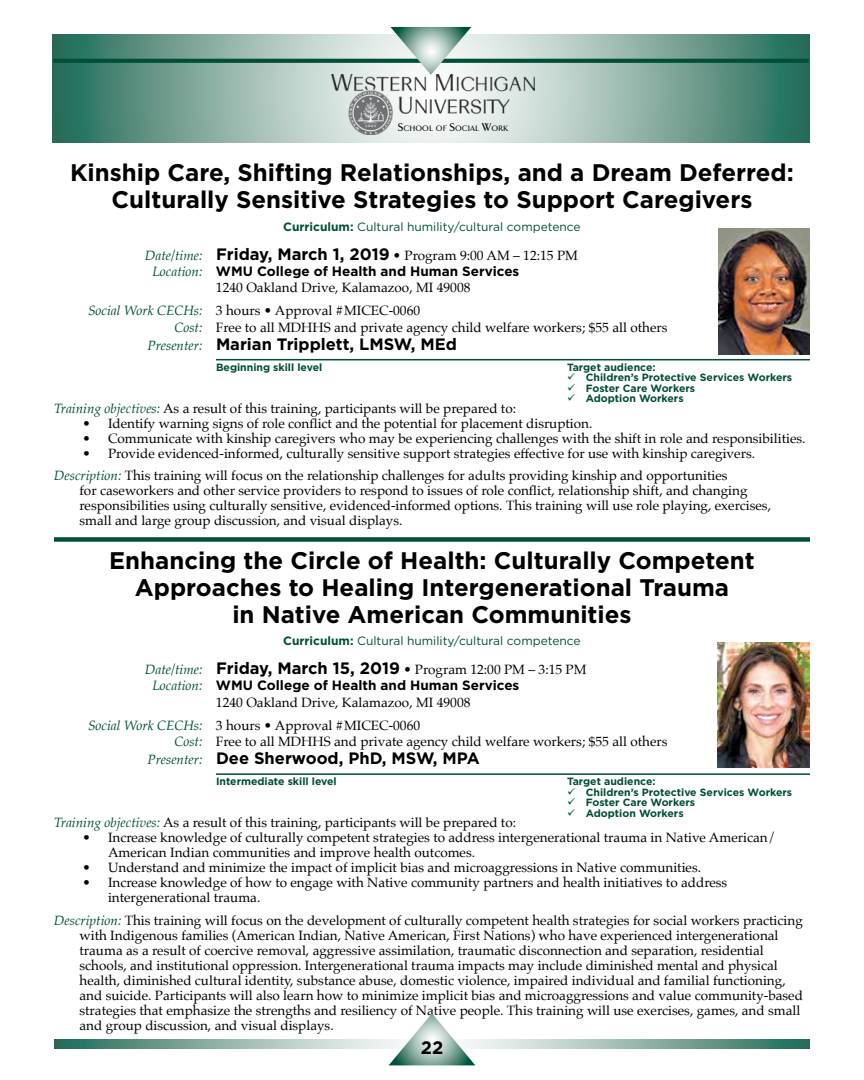
<style>
.page{position:relative;width:864px;height:1080px;background:#fff}
.page>*{position:absolute;margin:0;border:0;box-sizing:border-box;transform-origin:0 0}
.t1{font:700 24px/27px "Gotham";color:#000;text-align:center}
.t2{font:700 18px "Gotham";color:#000}
.t3{font:700 16.5px "Gotham";color:#000}
.t4{font:13.5px/15px "Palatino";color:#000}
.t5{font:700 13.5px "Gotham";color:#000}
.t6{font:12px "Gotham";color:#004f39}
.t7{font:700 10.5px "Gotham";color:#004f39}
.t8{font:500 8.1px "Arrow";letter-spacing:.055em;color:#000}
.s1{font-size:11.55px}
.s2{font-weight:700}
.s3{font-style:italic;color:#004f39}
.s4{font-family:"Gotham";font-weight:700;font-size:16.5px}
.s5{font-family:"Palatino";font-weight:400;font-style:italic;color:#004f39}
.s6{font-family:"Palatino";font-weight:400;font-style:italic;font-size:13.5px;color:#004f39}
</style>
<div class="page">
<svg style="left:53px;top:35px;width:756px;height:107px;background:#84ab9f"></svg>
<svg style="left:53px;top:59px;width:756px;height:4px;background:#05523d"></svg>
<svg style="left:390px;top:27px;width:81px;height:48px"></svg>
<hr style="left:216px;top:359px;width:594px;height:1px;background:#004f39">
<div style="left:54px;top:537px;width:756px;height:5px;background:#004f39"></div>
<hr style="left:216px;top:773px;width:594px;height:2px;background:#004f39">
<svg style="left:54px;top:1039px;width:756px;height:10px;background:#8eb2a7"></svg>
<svg style="left:389px;top:1013px;width:86px;height:52px"></svg>
<img style="left:331px;top:75px;width:203px;height:60px">
<img style="left:718px;top:229px;width:92px;height:125px">
<img style="left:717px;top:642px;width:92px;height:126px">
<p class="t8" style="left:398px;top:124px;width:111px"><span class="s1">S</span>CHOOL OF <span class="s1">S</span>OCIAL <span class="s1">W</span>ORK</p>
<h1 class="t1" style="left:70px;top:159px;width:725px">Kinship Care, Shifting Relationships, and a Dream Deferred:<br>Culturally Sensitive Strategies to Support Caregivers</h1>
<p class="t6" style="left:283px;top:219px;width:299px"><span class="s2">Curriculum:</span> Cultural humility/cultural competence</p>
<p class="t4" style="left:145px;top:248px;width:435px"><span class="s3">Date/time:</span> <span class="s4">Friday, March 1, 2019</span> • Program 9:00 AM – 12:15 PM</p>
<p class="t5" style="left:152px;top:262px;width:369px"><span class="s5">Location:</span> WMU College of Health and Human Services</p>
<p class="t4" style="left:88px;top:276px;width:384px;line-height:23.2px;text-indent:128px">1240 Oakland Drive, Kalamazoo, MI 49008<br><span class="s3">Social Work CECHs:</span> 3 hours • Approval #MICEC-0060</p>
<p class="t4" style="left:174px;top:320px;width:495px"><span class="s3">Cost:</span> Free to all MDHHS and private agency child welfare workers; $55 all others</p>
<p class="t3" style="left:148px;top:333px;width:311px"><span class="s6">Presenter:</span> Marian Tripplett, LMSW, MEd</p>
<p class="t7" style="left:216px;top:360px;width:108px">Beginning skill level</p>
<p class="t7" style="left:567px;top:360px;width:90px">Target audience:</p>
<p class="t7" style="left:567px;top:371px;width:227px">✓ Children’s Protective Services Workers</p>
<p class="t7" style="left:567px;top:381px;width:130px">✓ Foster Care Workers</p>
<p class="t7" style="left:567px;top:392px;width:118px">✓ Adoption Workers</p>
<p class="t4" style="left:54px;top:401px;width:464px"><span class="s3">Training objectives:</span> As a result of this training, participants will be prepared to:</p>
<p class="t4" style="left:82px;top:416px;width:511px">• Identify warning signs of role conflict and the potential for placement disruption.</p>
<p class="t4" style="left:82px;top:431px;width:725px">• Communicate with kinship caregivers who may be experiencing challenges with the shift in role and responsibilities.</p>
<p class="t4" style="left:54px;top:442px;width:703px;line-height:22.5px;text-indent:28px">• Provide evidenced-informed, culturally sensitive support strategies effective for use with kinship caregivers.<br><span class="s3">Description:</span> This training will focus on the relationship challenges for adults providing kinship and opportunities</p>
<p class="t4" style="left:80px;top:483px;width:693px">for caseworkers and other service providers to respond to issues of role conflict, relationship shift, and changing responsibilities using culturally sensitive, evidenced-informed options. This training will use role playing, exercises, small and large group discussion, and visual displays.</p>
<h1 class="t1" style="left:109px;top:547px;width:647px">Enhancing the Circle of Health: Culturally Competent<br>Approaches to Healing Intergenerational Trauma<br>in Native American Communities</h1>
<p class="t6" style="left:283px;top:633px;width:299px"><span class="s2">Curriculum:</span> Cultural humility/cultural competence</p>
<p class="t4" style="left:145px;top:662px;width:443px"><span class="s3">Date/time:</span> <span class="s4">Friday, March 15, 2019</span> • Program 12:00 PM – 3:15 PM</p>
<p class="t5" style="left:152px;top:677px;width:369px"><span class="s5">Location:</span> WMU College of Health and Human Services</p>
<p class="t4" style="left:88px;top:690px;width:384px;line-height:23.2px;text-indent:128px">1240 Oakland Drive, Kalamazoo, MI 49008<br><span class="s3">Social Work CECHs:</span> 3 hours • Approval #MICEC-0060</p>
<p class="t4" style="left:174px;top:734px;width:495px"><span class="s3">Cost:</span> Free to all MDHHS and private agency child welfare workers; $55 all others</p>
<p class="t3" style="left:148px;top:748px;width:334px"><span class="s6">Presenter:</span> Dee Sherwood, PhD, MSW, MPA</p>
<p class="t7" style="left:216px;top:775px;width:122px">Intermediate skill level</p>
<p class="t7" style="left:567px;top:775px;width:90px">Target audience:</p>
<p class="t7" style="left:567px;top:785px;width:227px">✓ Children’s Protective Services Workers</p>
<p class="t7" style="left:567px;top:796px;width:130px">✓ Foster Care Workers</p>
<p class="t7" style="left:567px;top:806px;width:118px">✓ Adoption Workers</p>
<p class="t4" style="left:54px;top:815px;width:464px"><span class="s3">Training objectives:</span> As a result of this training, participants will be prepared to:</p>
<p class="t4" style="left:108px;top:830px;width:669px;text-indent:-26px">• Increase knowledge of culturally competent strategies to address intergenerational trauma in Native American/<br>American Indian communities and improve health outcomes.</p>
<p class="t4" style="left:82px;top:860px;width:620px">• Understand and minimize the impact of implicit bias and microaggressions in Native communities.</p>
<p class="t4" style="left:108px;top:875px;width:621px;text-indent:-26px">• Increase knowledge of how to engage with Native community partners and health initiatives to address intergenerational trauma.</p>
<p class="t4" style="left:80px;top:913px;width:725px;text-indent:-26px"><span class="s3">Description:</span> This training will focus on the development of culturally competent health strategies for social workers practicing with Indigenous families (American Indian, Native American, First Nations) who have experienced intergenerational trauma as a result of coercive removal, aggressive assimilation, traumatic disconnection and separation, residential schools, and institutional oppression. Intergenerational trauma impacts may include diminished mental and physical health, diminished cultural identity, substance abuse, domestic violence, impaired individual and familial functioning, and suicide. Participants will also learn how to minimize implicit bias and microaggressions and value community-based strategies that emphasize the strengths and resiliency of Native people. This training will use exercises, games, and small and group discussion, and visual displays.</p>
<h2 class="t2" style="left:421px;top:1035px;width:24px">22</h2>
</div>
